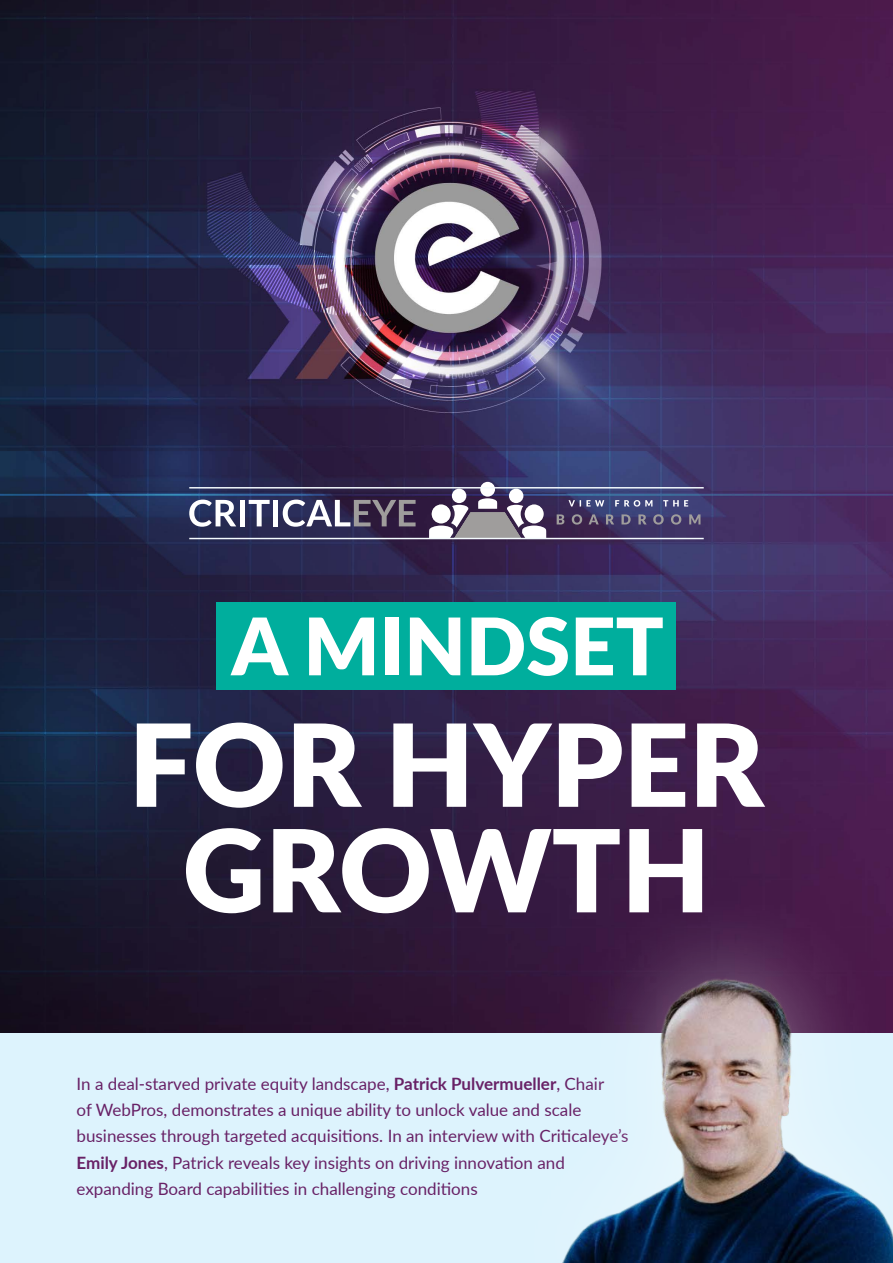
<style>
.page{position:relative;width:893px;height:1263px;background:#fff}
.page>*{position:absolute;margin:0;border:0;box-sizing:border-box;transform-origin:0 0}
.t1{font:900 114.3px/105.6px "Lato";color:#fff;text-align:center}
.t2{font:900 79.35px "Lato";color:#fff}
.t3{font:16.95px/26.4px "Lato";color:#682166}
.s1{font-weight:700}
</style>
<div class="page">
<img style="left:0;top:0;width:893px;height:1033px">
<div style="left:0;top:1033px;width:893px;height:230px;background:#ddf3fd"></div>
<svg style="left:568px;top:500px;width:120px;height:7px"></svg>
<svg style="left:557px;top:514px;width:143px;height:11px;background:#5a5374"></svg>
<svg style="left:189px;top:500px;width:47px;height:27px"></svg>
<div style="left:240px;top:500px;width:5px;height:26px;background:#fff"></div>
<svg style="left:249px;top:500px;width:21px;height:26px"></svg>
<div style="left:273px;top:500px;width:5px;height:26px;background:#fff"></div>
<svg style="left:283px;top:500px;width:133px;height:27px"></svg>
<div style="left:480px;top:482px;width:15px;height:15px;background:#fff;border-radius:50%"></div>
<div style="left:452px;top:489px;width:14px;height:14px;background:#fff;border-radius:50%"></div>
<div style="left:509px;top:489px;width:14px;height:14px;background:#fff;border-radius:50%"></div>
<svg style="left:428px;top:498px;width:119px;height:40px"></svg>
<hr style="left:189px;top:538px;width:515px;height:1px;background:#f4fbfe">
<hr style="left:189px;top:487px;width:515px;height:1px;background:#f4fbfe">
<div style="left:217px;top:603px;width:459px;height:87px;background:#00ae9d"></div>
<div style="left:477px;top:886px;width:416px;height:377px;background:#fff;opacity:.46"></div>
<img style="left:537px;top:955px;width:356px;height:308px">
<h2 class="t2" style="left:231px;top:587px;width:434px">A MINDSET</h2>
<h1 class="t1" style="left:129px;top:707px;width:637px">FOR HYPER<br>GROWTH</h1>
<p class="t3" style="left:77px;top:1069px;width:554px">In a deal-starved private equity landscape, <span class="s1">Patrick Pulvermueller</span>, Chair<br>of WebPros, demonstrates a unique ability to unlock value and scale businesses through targeted acquisitions. In an interview with Criticaleye’s <span class="s1">Emily Jones</span>, Patrick reveals key insights on driving innovation and expanding Board capabilities in challenging conditions</p>
</div>
